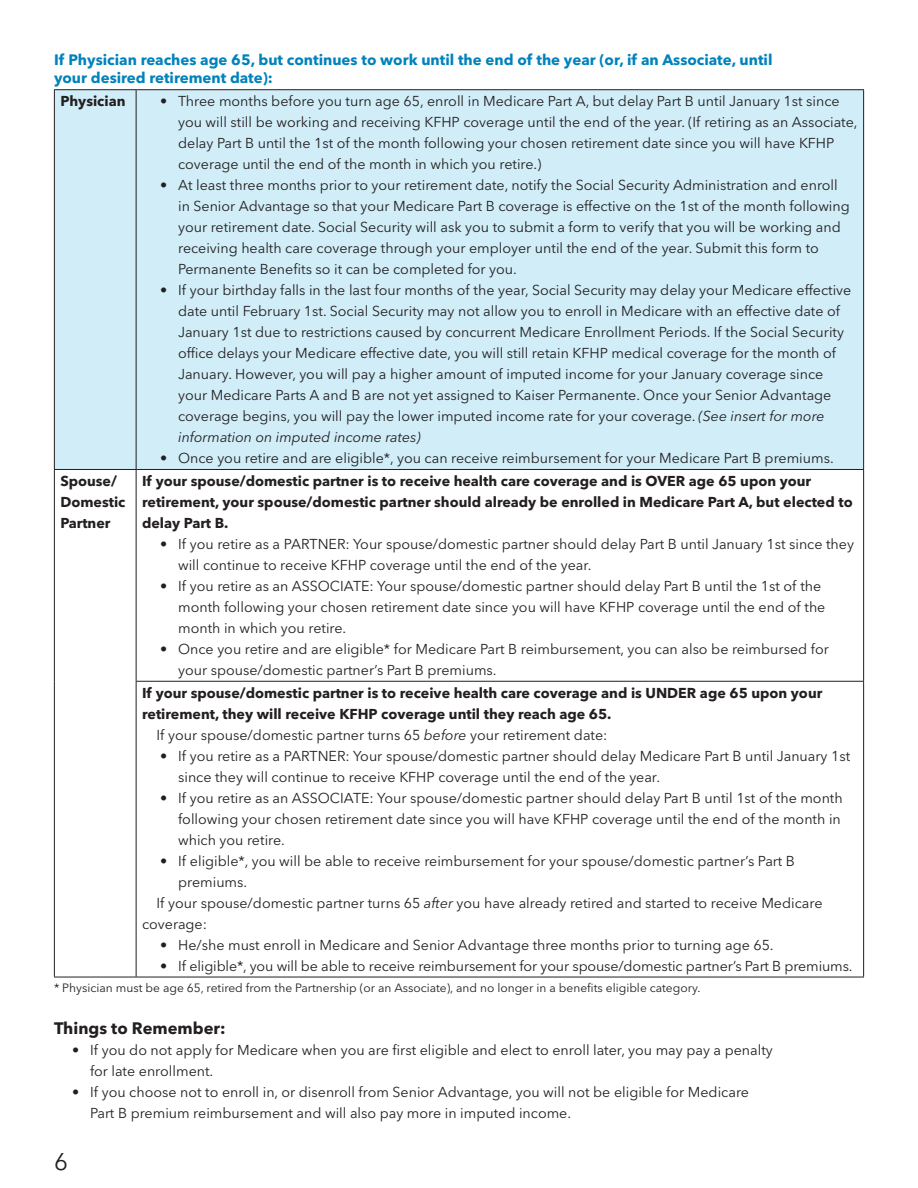
<style>
.page{position:relative;width:918px;height:1188px;background:#fff}
.page>*{position:absolute;margin:0;border:0;box-sizing:border-box;transform-origin:0 0}
.t1{font:24px "Avenir Next LT Pro";color:#231f20}
.Heading_1{font:700 16.5px "Avenir Next LT Pro";color:#231f20}
.Chart_Title{font:700 15px/18px "Avenir Next LT Pro";color:#0082bb}
.Body_Text{font:14.25px/21px "Avenir Next LT Pro";color:#231f20}
.Body_Text__no_indent{font:700 14.25px/21px "Avenir Next LT Pro";color:#231f20}
.Heading_2{font:700 14.25px/21px "Avenir Next LT Pro";color:#231f20}
.Body_Text_3{font:12px "Avenir Next LT Pro";color:#231f20}
.s1{font-style:italic}
</style>
<div class="page">
<div style="left:55px;top:90px;width:808px;height:379px;background:#d0edf8"></div>
<hr style="left:54px;top:89px;width:82px;height:1px;background:#231f20">
<hr style="left:54px;top:90px;width:1px;height:379px;background:#231f20">
<hr style="left:136px;top:89px;width:728px;height:1px;background:#231f20">
<hr style="left:136px;top:90px;width:1px;height:379px;background:#231f20">
<hr style="left:863px;top:90px;width:1px;height:379px;background:#231f20">
<hr style="left:54px;top:469px;width:82px;height:1px;background:#231f20">
<hr style="left:54px;top:470px;width:1px;height:211px;background:#231f20">
<hr style="left:54px;top:681px;width:1px;height:296px;background:#231f20">
<hr style="left:54px;top:977px;width:82px;height:1px;background:#231f20">
<hr style="left:136px;top:469px;width:728px;height:1px;background:#231f20">
<hr style="left:136px;top:470px;width:1px;height:211px;background:#231f20">
<hr style="left:863px;top:470px;width:1px;height:211px;background:#231f20">
<hr style="left:136px;top:681px;width:728px;height:1px;background:#231f20">
<hr style="left:136px;top:682px;width:1px;height:295px;background:#231f20">
<hr style="left:863px;top:682px;width:1px;height:295px;background:#231f20">
<hr style="left:136px;top:977px;width:728px;height:1px;background:#231f20">
<p class="Chart_Title" style="left:54px;top:51px;width:720px">If Physician reaches age 65, but continues to work until the end of the year (or, if an Associate, until your desired retirement date):</p>
<p class="Heading_2" style="left:60px;top:91px;width:67px">Physician</p>
<p class="Body_Text" style="left:178px;top:91px;width:681px;text-indent:-18px">• Three months before you turn age 65, enroll in Medicare Part A, but delay Part B until January 1st since you will still be working and receiving KFHP coverage until the end of the year. (If retiring as an Associate, delay Part B until the 1st of the month following your chosen retirement date since you will have KFHP coverage until the end of the month in which you retire.)</p>
<p class="Body_Text" style="left:178px;top:175px;width:673px;text-indent:-18px">• At least three months prior to your retirement date, notify the Social Security Administration and enroll in Senior Advantage so that your Medicare Part B coverage is effective on the 1st of the month following your retirement date. Social Security will ask you to submit a form to verify that you will be working and receiving health care coverage through your employer until the end of the year. Submit this form to Permanente Benefits so it can be completed for you.</p>
<p class="Body_Text" style="left:178px;top:280px;width:675px;text-indent:-18px">• If your birthday falls in the last four months of the year, Social Security may delay your Medicare effective date until February 1st. Social Security may not allow you to enroll in Medicare with an effective date of January 1st due to restrictions caused by concurrent Medicare Enrollment Periods. If the Social Security office delays your Medicare effective date, you will still retain KFHP medical coverage for the month of January. However, you will pay a higher amount of imputed income for your January coverage since your Medicare Parts A and B are not yet assigned to Kaiser Permanente. Once your Senior Advantage coverage begins, you will pay the lower imputed income rate for your coverage. <span class="s1">(See insert for more information on imputed income rates)</span></p>
<p class="Body_Text" style="left:160px;top:448px;width:675px">• Once you retire and are eligible*, you can receive reimbursement for your Medicare Part B premiums.</p>
<p class="Heading_2" style="left:60px;top:471px;width:67px">Spouse/<br>Domestic<br>Partner</p>
<p class="Body_Text__no_indent" style="left:142px;top:471px;width:712px">If your spouse/domestic partner is to receive health care coverage and is OVER age 65 upon your retirement, your spouse/domestic partner should already be enrolled in Medicare Part A, but elected to delay Part B.</p>
<p class="Body_Text" style="left:178px;top:534px;width:677px;text-indent:-18px">• If you retire as a PARTNER: Your spouse/domestic partner should delay Part B until January 1st since they will continue to receive KFHP coverage until the end of the year.</p>
<p class="Body_Text" style="left:178px;top:576px;width:649px;text-indent:-18px">• If you retire as an ASSOCIATE: Your spouse/domestic partner should delay Part B until the 1st of the month following your chosen retirement date since you will have KFHP coverage until the end of the month in which you retire.</p>
<p class="Body_Text" style="left:178px;top:639px;width:652px;text-indent:-18px">• Once you retire and are eligible* for Medicare Part B reimbursement, you can also be reimbursed for your spouse/domestic partner’s Part B premiums.</p>
<p class="Body_Text__no_indent" style="left:142px;top:682px;width:682px">If your spouse/domestic partner is to receive health care coverage and is UNDER age 65 upon your retirement, they will receive KFHP coverage until they reach age 65.</p>
<p class="Body_Text" style="left:156px;top:725px;width:453px">If your spouse/domestic partner turns 65 <span class="s1">before</span> your retirement date:</p>
<p class="Body_Text" style="left:178px;top:746px;width:674px;text-indent:-18px">• If you retire as a PARTNER: Your spouse/domestic partner should delay Medicare Part B until January 1st since they will continue to receive KFHP coverage until the end of the year.</p>
<p class="Body_Text" style="left:178px;top:788px;width:666px;text-indent:-18px">• If you retire as an ASSOCIATE: Your spouse/domestic partner should delay Part B until 1st of the month following your chosen retirement date since you will have KFHP coverage until the end of the month in which you retire.</p>
<p class="Body_Text" style="left:178px;top:851px;width:618px;text-indent:-18px">• If eligible*, you will be able to receive reimbursement for your spouse/domestic partner’s Part B premiums.</p>
<p class="Body_Text" style="left:142px;top:893px;width:682px;text-indent:14px">If your spouse/domestic partner turns 65 <span class="s1">after</span> you have already retired and started to receive Medicare coverage:</p>
<p class="Body_Text" style="left:160px;top:935px;width:615px">• He/she must enroll in Medicare and Senior Advantage three months prior to turning age 65.</p>
<p class="Body_Text" style="left:160px;top:956px;width:694px">• If eligible*, you will be able to receive reimbursement for your spouse/domestic partner’s Part B premiums.</p>
<p class="Body_Text_3" style="left:54px;top:981px;width:648px">* Physician must be age 65, retired from the Partnership (or an Associate), and no longer in a benefits eligible category.</p>
<p class="Heading_1" style="left:54px;top:1019px;width:173px">Things to Remember:</p>
<p class="Body_Text" style="left:90px;top:1040px;width:684px;text-indent:-18px">• If you do not apply for Medicare when you are first eligible and elect to enroll later, you may pay a penalty for late enrollment.</p>
<p class="Body_Text" style="left:90px;top:1082px;width:661px;text-indent:-18px">• If you choose not to enroll in, or disenroll from Senior Advantage, you will not be eligible for Medicare<br>Part B premium reimbursement and will also pay more in imputed income.</p>
<h1 class="t1" style="left:54px;top:1147px;width:15px">6</h1>
</div>
